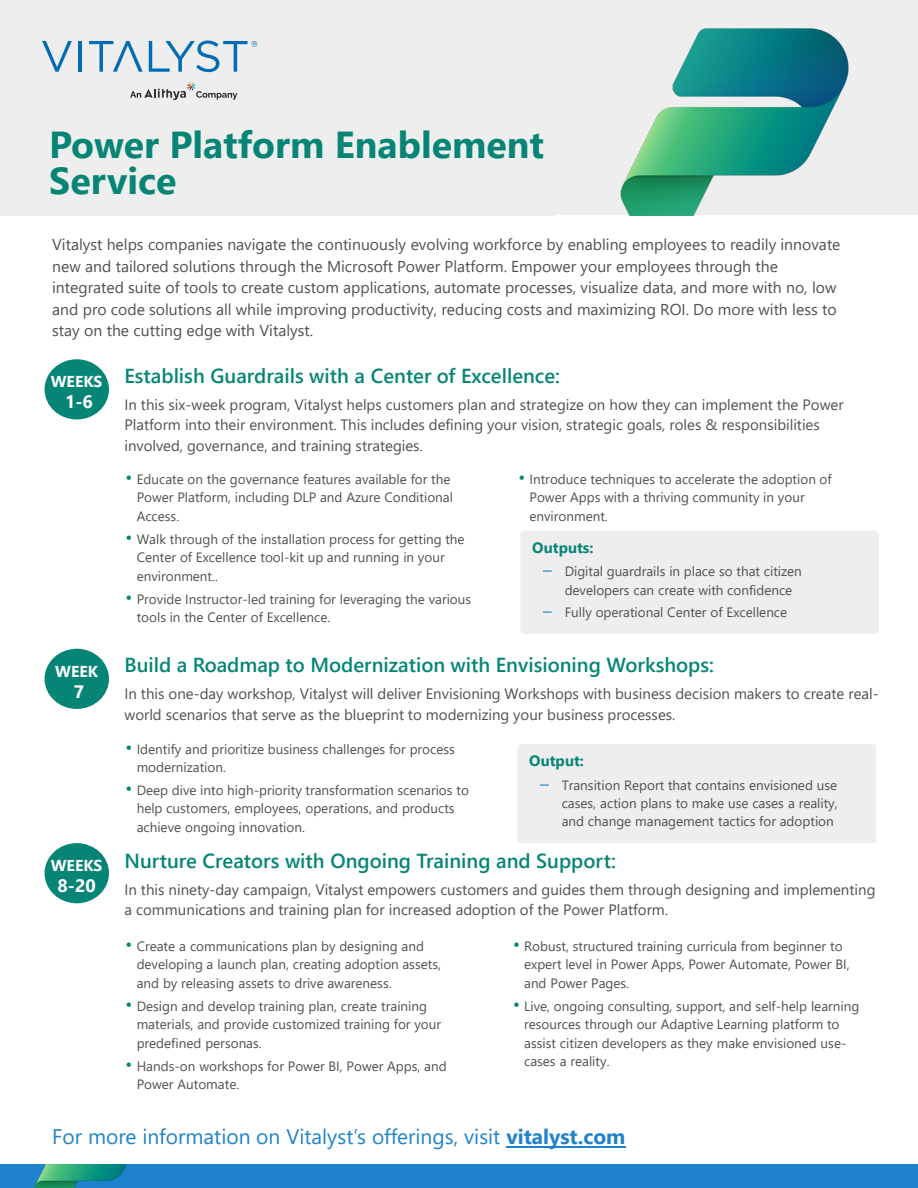
<style>
.page{position:relative;width:918px;height:1188px;background:#fff}
.page>*{position:absolute;margin:0;border:0;box-sizing:border-box;transform-origin:0 0}
.t1{font:700 37.5px/36px "Segoe UI";color:#068576}
.t2{font:21px "Segoe UI";color:#1e83cc}
.t3{font:600 20.25px "Segoe UI";color:#068576}
.t4{font:700 18px "Segoe UI";color:#fff}
.t5{font:15.75px/21.6px "Segoe UI";color:#4f504f}
.t6{font:700 15.75px "Segoe UI";color:#fff}
.t7{font:15px/20.5px "Segoe UI";color:#4f504f}
.t8{font:700 15px "Segoe UI";color:#068576}
.t9{font:13.5px/18.5px "Segoe UI";color:#4f504f}
.s1{font-family:"Arial";font-size:17.55px;color:#068576}
.s2{font-size:17.55px;color:#1e83cc}
.s3{font-weight:700}
</style>
<div class="page">
<div style="left:0;top:0;width:918px;height:216px;background:#edeeed"></div>
<div style="left:556px;top:215px;width:362px;height:136px;background:#fff"></div>
<div style="left:0;top:1164px;width:918px;height:24px;background:#1e83cc"></div>
<img style="left:620px;top:28px;width:229px;height:187px">
<img style="left:34px;top:1164px;width:93px;height:24px">
<hr style="left:78px;top:41px;width:4px;height:31px;background:#026cb6">
<svg style="left:89px;top:41px;width:54px;height:31px"></svg>
<svg style="left:42px;top:41px;width:30px;height:31px"></svg>
<svg style="left:149px;top:41px;width:108px;height:31px"></svg>
<svg style="left:130px;top:82px;width:107px;height:18px"></svg>
<hr style="left:506px;top:1146px;width:119px;height:1px;background:#1e83cc">
<div style="left:45px;top:843px;width:64px;height:60px;background:#068576;border-radius:50%"></div>
<div style="left:45px;top:359px;width:64px;height:60px;background:#068576;border-radius:50%"></div>
<div style="left:520px;top:531px;width:359px;height:103px;background:#edeeed;border-radius:4px"></div>
<div style="left:45px;top:649px;width:64px;height:60px;background:#068576;border-radius:50%"></div>
<div style="left:517px;top:744px;width:359px;height:99px;background:#edeeed;border-radius:4px"></div>
<p class="t1" style="left:49px;top:124px;width:496px">Power Platform Enablement<br>Service</p>
<p class="t5" style="left:52px;top:232px;width:790px">Vitalyst helps companies navigate the continuously evolving workforce by enabling employees to readily innovate new and tailored solutions through the Microsoft Power Platform. Empower your employees through the integrated suite of tools to create custom applications, automate processes, visualize data, and more with no, low and pro code solutions all while improving productivity, reducing costs and maximizing ROI. Do more with less to stay on the cutting edge with Vitalyst.</p>
<p class="t6" style="left:51px;top:367px;width:53px">WEEKS</p>
<p class="t4" style="left:65px;top:385px;width:29px">1-6</p>
<p class="t6" style="left:55px;top:656px;width:44px">WEEK</p>
<p class="t4" style="left:74px;top:674px;width:12px">7</p>
<p class="t6" style="left:51px;top:851px;width:53px">WEEKS</p>
<p class="t4" style="left:57px;top:869px;width:40px">8-20</p>
<p class="t3" style="left:124px;top:357px;width:437px">Establish Guardrails with a Center of Excellence:</p>
<p class="t7" style="left:124px;top:393px;width:721px">In this six-week program, Vitalyst helps customers plan and strategize on how they can implement the Power<br>Platform into their environment. This includes defining your vision, strategic goals, roles &amp; responsibilities involved, governance, and training strategies.</p>
<p class="t9" style="left:529px;top:469px;width:304px;text-indent:-11px"><span class="s1">•</span> Introduce techniques to accelerate the adoption of<br>Power Apps with a thriving community in your environment.</p>
<p class="t8" style="left:532px;top:533px;width:63px">Outputs:</p>
<p class="t9" style="left:565px;top:561px;width:239px;text-indent:-22px"><span class="s2">–</span> Digital guardrails in place so that citizen developers can create with confidence</p>
<p class="t9" style="left:543px;top:602px;width:246px"><span class="s2">–</span> Fully operational Center of Excellence</p>
<p class="t3" style="left:124px;top:646px;width:591px">Build a Roadmap to Modernization with Envisioning Workshops:</p>
<p class="t7" style="left:124px;top:682px;width:756px">In this one-day workshop, Vitalyst will deliver Envisioning Workshops with business decision makers to create real&shy;world scenarios that serve as the blueprint to modernizing your business processes.</p>
<p class="t9" style="left:137px;top:469px;width:318px;text-indent:-11px"><span class="s1">•</span> Educate on the governance features available for the<br>Power Platform, including DLP and Azure Conditional<br>Access.</p>
<p class="t9" style="left:137px;top:529px;width:329px;text-indent:-11px"><span class="s1">•</span> Walk through of the installation process for getting the<br>Center of Excellence tool-kit up and running in your environment..</p>
<p class="t9" style="left:137px;top:589px;width:336px;text-indent:-11px"><span class="s1">•</span> Provide Instructor-led training for leveraging the various tools in the Center of Excellence.</p>
<p class="t9" style="left:137px;top:738px;width:320px;text-indent:-11px"><span class="s1">•</span> Identify and prioritize business challenges for process modernization.</p>
<p class="t9" style="left:137px;top:780px;width:334px;text-indent:-11px"><span class="s1">•</span> Deep dive into high-priority transformation scenarios to help customers, employees, operations, and products achieve ongoing innovation.</p>
<p class="t8" style="left:529px;top:747px;width:56px">Output:</p>
<p class="t9" style="left:562px;top:774px;width:278px;text-align:justify;text-indent:-22px"><span class="s2">–</span> Transition Report that contains envisioned use cases, action plans to make use cases a reality, and change management tactics for adoption</p>
<p class="t3" style="left:124px;top:842px;width:493px">Nurture Creators with Ongoing Training and Support:</p>
<p class="t7" style="left:124px;top:878px;width:753px">In this ninety-day campaign, Vitalyst empowers customers and guides them through designing and implementing a communications and training plan for increased adoption of the Power Platform.</p>
<p class="t9" style="left:137px;top:936px;width:306px;text-indent:-11px"><span class="s1">•</span> Create a communications plan by designing and developing a launch plan, creating adoption assets, and by releasing assets to drive awareness.</p>
<p class="t9" style="left:137px;top:995px;width:306px;text-indent:-11px"><span class="s1">•</span> Design and develop training plan, create training materials, and provide customized training for your predefined personas.</p>
<p class="t9" style="left:137px;top:1055px;width:311px;text-indent:-11px"><span class="s1">•</span> Hands-on workshops for Power BI, Power Apps, and<br>Power Automate.</p>
<p class="t9" style="left:524px;top:936px;width:327px;text-indent:-11px"><span class="s1">•</span> Robust, structured training curricula from beginner to expert level in Power Apps, Power Automate, Power BI, and Power Pages.</p>
<p class="t9" style="left:524px;top:995px;width:337px;text-indent:-11px"><span class="s1">•</span> Live, ongoing consulting, support, and self-help learning resources through our Adaptive Learning platform to assist citizen developers as they make envisioned use&shy;cases a reality.</p>
<p class="t2" style="left:52px;top:1117px;width:575px">For more information on Vitalyst’s offerings, visit <span class="s3">vitalyst.com</span></p>
</div>
